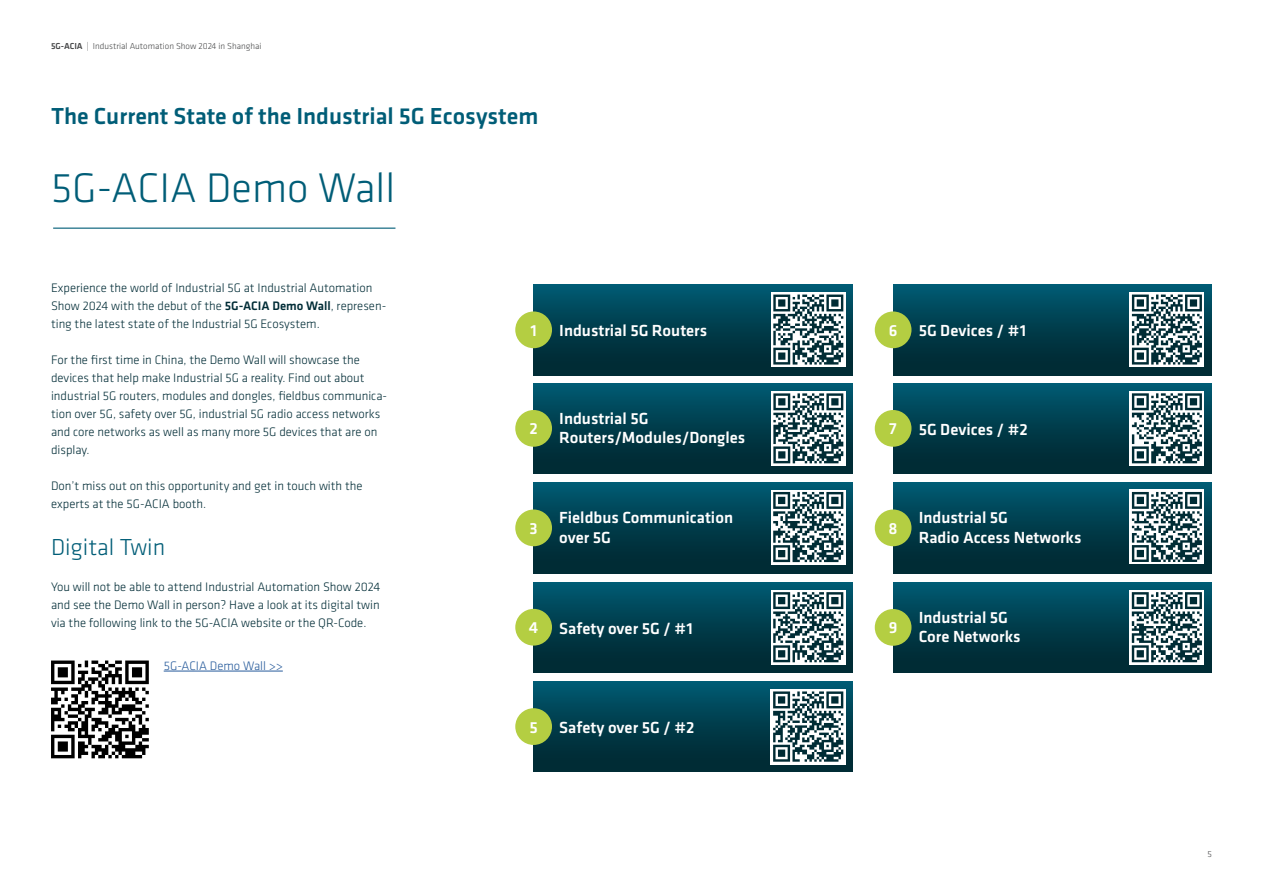
<style>
.page{position:relative;width:1263px;height:893px;background:#fff}
.page>*{position:absolute;margin:0;border:0;box-sizing:border-box;transform-origin:0 0}
.t1{font:300 42.9px "Klavika";color:#005d77}
.t2{font:500 24px "Klavika";color:#005d77}
.t3{font:300 24px "Klavika";color:#005d77}
.t4{font:500 16.65px/19.5px "Klavika";color:#fff}
.t5{font:300 12.75px/18px "Klavika";color:#002c36}
.t6{font:300 12.75px "Klavika";color:#275b9b}
.t7{font:300 9px "Klavika";color:#464748}
.s1{font-weight:500}
</style>
<div class="page">
<div style="left:534px;top:284px;width:318px;height:91px;background:linear-gradient(to bottom,#005970,#00242b)"></div>
<svg style="left:771px;top:292px;width:75px;height:75px"></svg>
<svg style="left:773px;top:295px;width:70px;height:70px"></svg>
<div style="left:515px;top:311px;width:37px;height:37px;background:#b4ce42;border-radius:50%"></div>
<div style="left:534px;top:383px;width:318px;height:91px;background:linear-gradient(to bottom,#005870,#00242b)"></div>
<svg style="left:771px;top:391px;width:75px;height:75px"></svg>
<svg style="left:773px;top:393px;width:70px;height:70px"></svg>
<div style="left:515px;top:410px;width:37px;height:37px;background:#b4ce42;border-radius:50%"></div>
<div style="left:534px;top:482px;width:318px;height:91px;background:linear-gradient(to bottom,#00576f,#05282f)"></div>
<svg style="left:771px;top:489px;width:75px;height:75px"></svg>
<svg style="left:773px;top:492px;width:70px;height:70px"></svg>
<div style="left:515px;top:509px;width:37px;height:37px;background:#b4ce42;border-radius:50%"></div>
<div style="left:534px;top:582px;width:318px;height:91px;background:linear-gradient(to bottom,#005870,#00242b)"></div>
<svg style="left:771px;top:590px;width:75px;height:75px"></svg>
<svg style="left:773px;top:592px;width:70px;height:70px"></svg>
<div style="left:515px;top:609px;width:37px;height:37px;background:#b4ce42;border-radius:50%"></div>
<div style="left:534px;top:681px;width:318px;height:91px;background:linear-gradient(to bottom,#025a71,#02262c)"></div>
<div style="left:771px;top:689px;width:75px;height:75px;background:#fff"></div>
<svg style="left:773px;top:691px;width:70px;height:71px"></svg>
<div style="left:515px;top:708px;width:37px;height:37px;background:#b4ce42;border-radius:50%"></div>
<div style="left:893px;top:284px;width:319px;height:91px;background:linear-gradient(to bottom,#005970,#00242b)"></div>
<svg style="left:1129px;top:292px;width:75px;height:75px"></svg>
<svg style="left:1132px;top:295px;width:70px;height:70px"></svg>
<div style="left:875px;top:311px;width:36px;height:37px;background:#b4ce42;border-radius:50%"></div>
<div style="left:893px;top:383px;width:319px;height:91px;background:linear-gradient(to bottom,#005870,#00242b)"></div>
<svg style="left:1129px;top:391px;width:75px;height:75px"></svg>
<svg style="left:1132px;top:393px;width:70px;height:70px"></svg>
<div style="left:875px;top:410px;width:36px;height:37px;background:#b4ce42;border-radius:50%"></div>
<div style="left:893px;top:482px;width:319px;height:91px;background:linear-gradient(to bottom,#005970,#00242b)"></div>
<div style="left:1129px;top:489px;width:75px;height:75px;background:#fff"></div>
<svg style="left:1132px;top:492px;width:70px;height:70px"></svg>
<div style="left:875px;top:509px;width:36px;height:37px;background:#b4ce42;border-radius:50%"></div>
<div style="left:893px;top:582px;width:319px;height:91px;background:linear-gradient(to bottom,#005870,#00242b)"></div>
<svg style="left:1129px;top:590px;width:75px;height:75px"></svg>
<svg style="left:1132px;top:592px;width:70px;height:70px"></svg>
<div style="left:875px;top:609px;width:36px;height:37px;background:#b4ce42;border-radius:50%"></div>
<svg style="left:51px;top:660px;width:98px;height:98px"></svg>
<hr style="left:53px;top:228px;width:342px;height:1px;background:#005d77">
<hr style="left:164px;top:671px;width:119px;height:1px;background:#275b9b">
<p class="t7" style="left:51px;top:41px;width:212px"><span class="s1">5G-ACIA</span> | Industrial Automation Show 2024 in Shanghai</p>
<h2 class="t2" style="left:51px;top:100px;width:489px">The Current State of the Industrial 5G Ecosystem</h2>
<h1 class="t1" style="left:51px;top:162px;width:346px">5G-ACIA Demo Wall</h1>
<p class="t5" style="left:51px;top:279px;width:337px">Experience the world of Industrial 5G at Industrial Automation<br>Show 2024 with the debut of the <span class="s1">5G-ACIA Demo Wall</span>, represen&shy;ting the latest state of the Industrial 5G Ecosystem.</p>
<p class="t5" style="left:51px;top:351px;width:338px">For the first time in China, the Demo Wall will showcase the devices that help make Industrial 5G a reality. Find out about industrial 5G routers, modules and dongles, fieldbus communica&shy;tion over 5G, safety over 5G, industrial 5G radio access networks and core networks as well as many more 5G devices that are on display.</p>
<p class="t5" style="left:51px;top:477px;width:313px">Don’t miss out on this opportunity and get in touch with the experts at the 5G-ACIA booth.</p>
<h2 class="t3" style="left:51px;top:533px;width:116px">Digital Twin</h2>
<p class="t5" style="left:51px;top:578px;width:331px;text-align:justify">You will not be able to attend Industrial Automation Show 2024 and see the Demo Wall in person? Have a look at its digital twin via the following link to the 5G-ACIA website or the QR-Code.</p>
<p class="t6" style="left:164px;top:658px;width:121px">5G-ACIA Demo Wall &gt;&gt;</p>
<h3 class="t4" style="left:530px;top:320px;width:8px">1</h3>
<h3 class="t4" style="left:559px;top:320px;width:150px">Industrial 5G Routers</h3>
<h3 class="t4" style="left:529px;top:419px;width:10px">2</h3>
<h3 class="t4" style="left:559px;top:408px;width:187px">Industrial 5G<br>Routers/Modules/Dongles</h3>
<h3 class="t4" style="left:529px;top:518px;width:10px">3</h3>
<h3 class="t4" style="left:559px;top:508px;width:175px">Fieldbus Communication over 5G</h3>
<h3 class="t4" style="left:529px;top:618px;width:11px">4</h3>
<h3 class="t4" style="left:559px;top:618px;width:135px">Safety over 5G / #1</h3>
<h3 class="t4" style="left:529px;top:717px;width:10px">5</h3>
<h3 class="t4" style="left:559px;top:717px;width:137px">Safety over 5G / #2</h3>
<h3 class="t4" style="left:889px;top:320px;width:10px">6</h3>
<h3 class="t4" style="left:919px;top:320px;width:109px">5G Devices / #1</h3>
<h3 class="t4" style="left:889px;top:419px;width:9px">7</h3>
<h3 class="t4" style="left:919px;top:419px;width:111px">5G Devices / #2</h3>
<h3 class="t4" style="left:888px;top:518px;width:11px">8</h3>
<h3 class="t4" style="left:919px;top:508px;width:164px">Industrial 5G<br>Radio Access Networks</h3>
<h3 class="t4" style="left:889px;top:618px;width:10px">9</h3>
<h3 class="t4" style="left:919px;top:607px;width:103px">Industrial 5G<br>Core Networks</h3>
<p class="t7" style="left:1207px;top:849px;width:6px">5</p>
</div>
